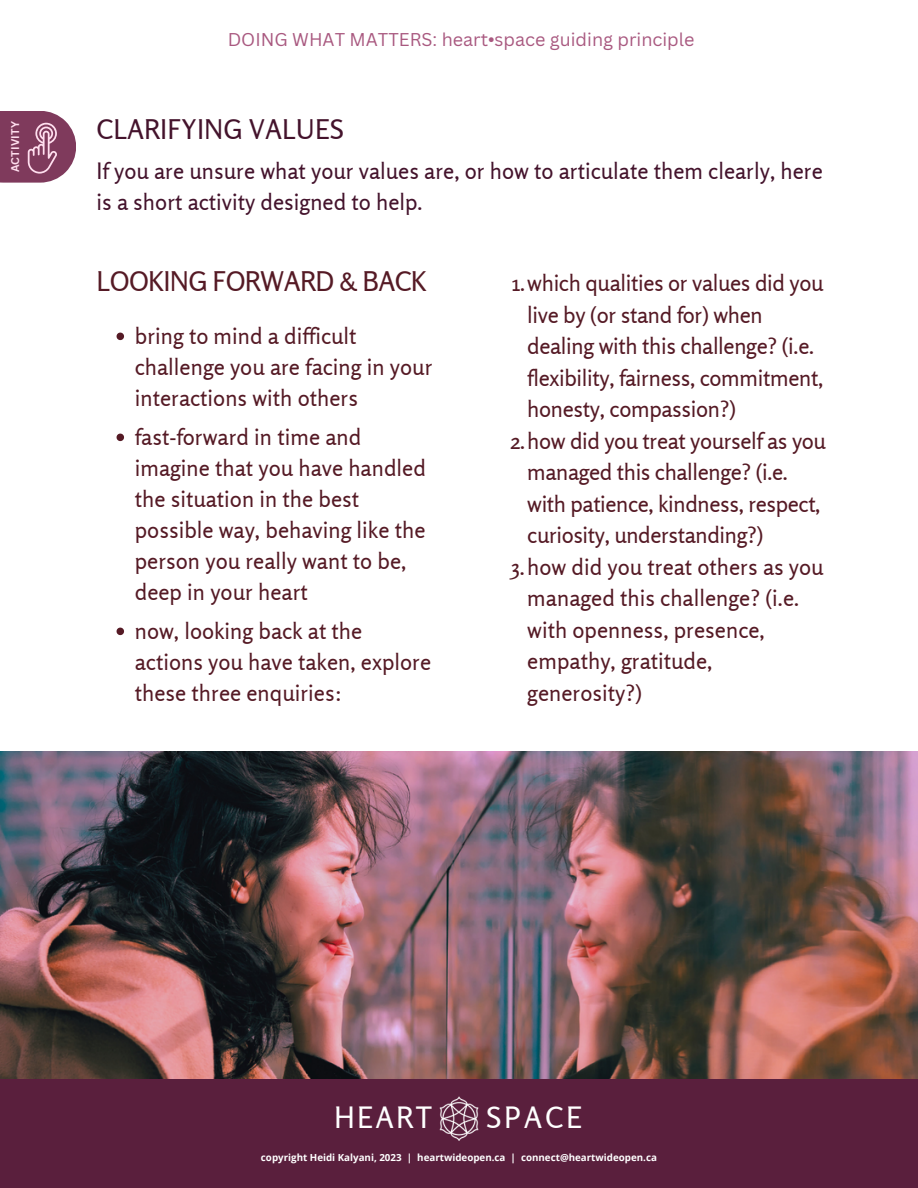
<style>
.page{position:relative;width:918px;height:1188px;background:#fff}
.page>*{position:absolute;margin:0;border:0;box-sizing:border-box;transform-origin:0 0}
.t1{font:29.25px "Rosario";letter-spacing:.085em;color:#fff}
.t2{font:27px "Rosario";letter-spacing:-.025em;color:#551a25}
.t3{font:27px "Rosario";color:#44132c}
.t4{font:22.5px/31px "Rosario";color:#551a25}
.t5{font:22.5px/31.5px "Rosario";letter-spacing:-.02em;color:#551a25}
.t6{font:22.5px/31px "Rosario";color:#44132c}
.t7{font:18px "Canva Sans";color:#a95980}
.t8{font:700 10.95px "Canva Sans";letter-spacing:.025em;color:#ffdeee}
.t9{font:700 9.75px "Open Sans";color:#fff}
</style>
<div class="page">
<img style="left:0;top:751px;width:918px;height:328px">
<div style="left:0;top:1079px;width:918px;height:109px;background:#5a1f3d"></div>
<svg style="left:0;top:111px;width:76px;height:72px;background:#955a78"></svg>
<svg style="left:117px;top:333px;width:7px;height:7px"></svg>
<svg style="left:117px;top:434px;width:7px;height:7px"></svg>
<svg style="left:117px;top:628px;width:7px;height:7px"></svg>
<img style="left:439px;top:1096px;width:40px;height:44px">
<p class="t8" style="left:7px;top:172px;width:53px;rotate:-90deg">ACTIVITY</p>
<p class="t7" style="left:228px;top:27px;width:468px">DOING WHAT MATTERS: heart•space guiding principle</p>
<p class="t3" style="left:97px;top:112px;width:249px">CLARIFYING VALUES</p>
<p class="t6" style="left:97px;top:155px;width:728px">If you are unsure what your values are, or how to articulate them clearly, here is a short activity designed to help.</p>
<p class="t2" style="left:97px;top:264px;width:332px">LOOKING FORWARD &amp; BACK</p>
<p class="t4" style="left:527px;top:267px;width:298px;line-height:31.5px;text-indent:-15px">1.which qualities or values did you live by (or stand for) when dealing with this challenge? (i.e. flexibility, fairness, commitment, honesty, compassion?)</p>
<p class="t5" style="left:527px;top:425px;width:300px;text-indent:-17px">2.how did you treat yourself as you managed this challenge? (i.e. with patience, kindness, respect, curiosity, understanding?)</p>
<p class="t4" style="left:527px;top:551px;width:298px;line-height:31.5px;text-indent:-17px">3.how did you treat others as you managed this challenge? (i.e. with openness, presence, empathy, gratitude, generosity?)</p>
<p class="t4" style="left:135px;top:320px;width:299px">bring to mind a difficult challenge you are facing in your interactions with others</p>
<p class="t4" style="left:135px;top:421px;width:293px">fast-forward in time and imagine that you have handled the situation in the best possible way, behaving like the person you really want to be, deep in your heart</p>
<p class="t4" style="left:135px;top:615px;width:298px">now, looking back at the actions you have taken, explore these three enquiries:</p>
<p class="t1" style="left:334px;top:1100px;width:100px">HEART</p>
<p class="t1" style="left:486px;top:1100px;width:98px">SPACE</p>
<p class="t9" style="left:261px;top:1150px;width:397px">copyright Heidi Kalyani, 2023 | heartwideopen.ca | connect@heartwideopen.ca</p>
</div>
